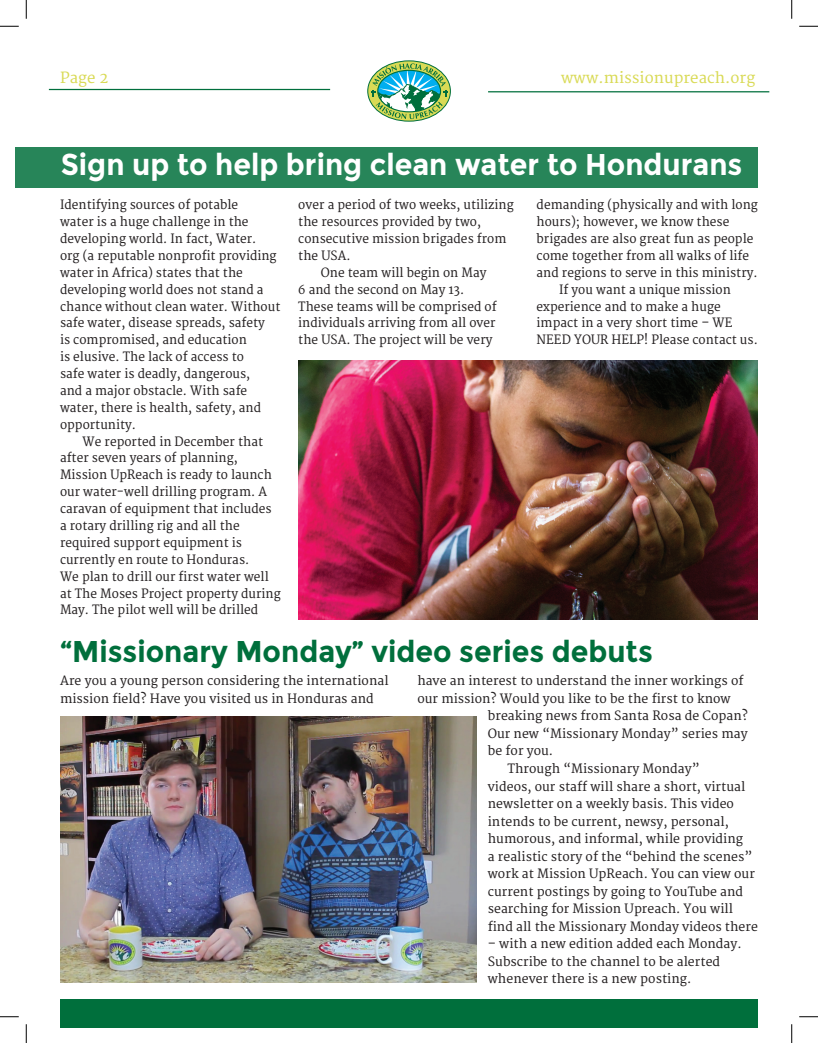
<style>
.page{position:relative;width:818px;height:1043px;background:#fff}
.page>*{position:absolute;margin:0;border:0;box-sizing:border-box;transform-origin:0 0}
.t1{font:700 30px "Montserrat";color:#fff;scale:.95 1}
.t2{font:700 30px "Montserrat";color:#006f3c;scale:.95 1}
.t3{font:15px "Merriweather";letter-spacing:.005em;color:#d9da55}
.t4{font:12.5px/16.9px "Merriweather";letter-spacing:.005em;color:#231f20;scale:.95 1}
.t5{font:12.5px/17.5px "Merriweather";letter-spacing:.005em;color:#231f20}
</style>
<div class="page">
<img style="left:60px;top:716px;width:416px;height:266px">
<svg style="left:368px;top:61px;width:82px;height:60px"></svg>
<div style="left:367px;top:60px;width:84px;height:62px;border:1px solid #006f3c;border-radius:50%"></div>
<svg style="left:371px;top:63px;width:76px;height:56px"></svg>
<hr style="left:49px;top:89px;width:281px;height:1px;background:#006f3c">
<hr style="left:488px;top:91px;width:281px;height:1px;background:#006f3c">
<div style="left:60px;top:999px;width:698px;height:29px;background:#006f3c"></div>
<div style="left:15px;top:148px;width:743px;height:40px;background:#278559"></div>
<img style="left:298px;top:360px;width:460px;height:259px">
<svg style="left:0;top:25px;width:19px;height:2px"></svg>
<svg style="left:799px;top:25px;width:19px;height:2px"></svg>
<svg style="left:0;top:1016px;width:19px;height:1px"></svg>
<svg style="left:799px;top:1016px;width:19px;height:1px"></svg>
<svg style="left:25px;top:0;width:2px;height:19px"></svg>
<svg style="left:25px;top:1024px;width:2px;height:18px"></svg>
<svg style="left:791px;top:0;width:1px;height:19px"></svg>
<svg style="left:791px;top:1024px;width:1px;height:18px"></svg>
<p class="t3" style="left:60px;top:69px;width:50px">Page 2</p>
<p class="t3" style="left:561px;top:69px;width:196px">www.missionupreach.org</p>
<h1 class="t1" style="left:61px;top:147px;width:719px">Sign up to help bring clean water to Hondurans</h1>
<p class="t4" style="left:60px;top:197px;width:233px">Identifying sources of potable<br>water is a huge challenge in the developing world. In fact, Water.<br>org (a reputable nonprofit providing water in Africa) states that the developing world does not stand a chance without clean water. Without safe water, disease spreads, safety<br>is compromised, and education<br>is elusive. The lack of access to<br>safe water is deadly, dangerous,<br>and a major obstacle. With safe water, there is health, safety, and opportunity.</p>
<p class="t4" style="left:60px;top:433px;width:234px;text-indent:23px">We reported in December that after seven years of planning, Mission UpReach is ready to launch our water-well drilling program. A caravan of equipment that includes a rotary drilling rig and all the required support equipment is currently en route to Honduras.<br>We plan to drill our first water well at The Moses Project property during May. The pilot well will be drilled</p>
<p class="t4" style="left:298px;top:197px;width:228px">over a period of two weeks, utilizing</p>
<p class="t4" style="left:298px;top:214px;width:194px">the resources provided by two,</p>
<p class="t4" style="left:298px;top:231px;width:220px">consecutive mission brigades from</p>
<p class="t4" style="left:298px;top:247px;width:56px">the USA.</p>
<p class="t4" style="left:321px;top:264px;width:176px">One team will begin on May</p>
<p class="t4" style="left:298px;top:281px;width:176px">6 and the second on May 13.</p>
<p class="t4" style="left:298px;top:298px;width:210px">These teams will be comprised of</p>
<p class="t4" style="left:298px;top:315px;width:209px">individuals arriving from all over</p>
<p class="t4" style="left:298px;top:332px;width:206px">the USA. The project will be very</p>
<p class="t4" style="left:536px;top:197px;width:234px">demanding (physically and with long</p>
<p class="t4" style="left:536px;top:214px;width:204px">hours); however, we know these</p>
<p class="t4" style="left:536px;top:231px;width:230px">brigades are also great fun as people</p>
<p class="t4" style="left:536px;top:247px;width:225px">come together from all walks of life</p>
<p class="t4" style="left:536px;top:264px;width:234px">and regions to serve in this ministry.</p>
<p class="t4" style="left:559px;top:281px;width:182px">If you want a unique mission</p>
<p class="t4" style="left:536px;top:298px;width:195px">experience and to make a huge</p>
<p class="t4" style="left:536px;top:315px;width:208px">impact in a very short time – WE</p>
<p class="t4" style="left:536px;top:332px;width:234px">NEED YOUR HELP! Please contact us.</p>
<h1 class="t2" style="left:60px;top:633px;width:625px">“Missionary Monday” video series debuts</h1>
<p class="t5" style="left:60px;top:672px;width:330px">Are you a young person considering the international mission field? Have you visited us in Honduras and</p>
<p class="t5" style="left:417px;top:672px;width:327px">have an interest to understand the inner workings of</p>
<p class="t5" style="left:417px;top:690px;width:315px">our mission? Would you like to be the first to know</p>
<p class="t5" style="left:488px;top:707px;width:261px">breaking news from Santa Rosa de Copan?</p>
<p class="t5" style="left:488px;top:725px;width:261px">Our new “Missionary Monday” series may</p>
<p class="t5" style="left:488px;top:742px;width:67px">be for you.</p>
<p class="t5" style="left:507px;top:760px;width:194px">Through “Missionary Monday”</p>
<p class="t5" style="left:488px;top:777px;width:259px">videos, our staff will share a short, virtual</p>
<p class="t5" style="left:488px;top:795px;width:248px">newsletter on a weekly basis. This video</p>
<p class="t5" style="left:488px;top:812px;width:242px">intends to be current, newsy, personal,</p>
<p class="t5" style="left:488px;top:830px;width:257px">humorous, and informal, while providing</p>
<p class="t5" style="left:488px;top:847px;width:266px">a realistic story of the “behind the scenes”</p>
<p class="t5" style="left:488px;top:865px;width:268px">work at Mission UpReach. You can view our</p>
<p class="t5" style="left:488px;top:882px;width:257px">current postings by going to YouTube and</p>
<p class="t5" style="left:488px;top:900px;width:247px">searching for Mission Upreach. You will</p>
<p class="t5" style="left:488px;top:917px;width:272px">find all the Missionary Monday videos there</p>
<p class="t5" style="left:488px;top:935px;width:255px">– with a new edition added each Monday.<br>Subscribe to the channel to be alerted whenever there is a new posting.</p>
</div>
